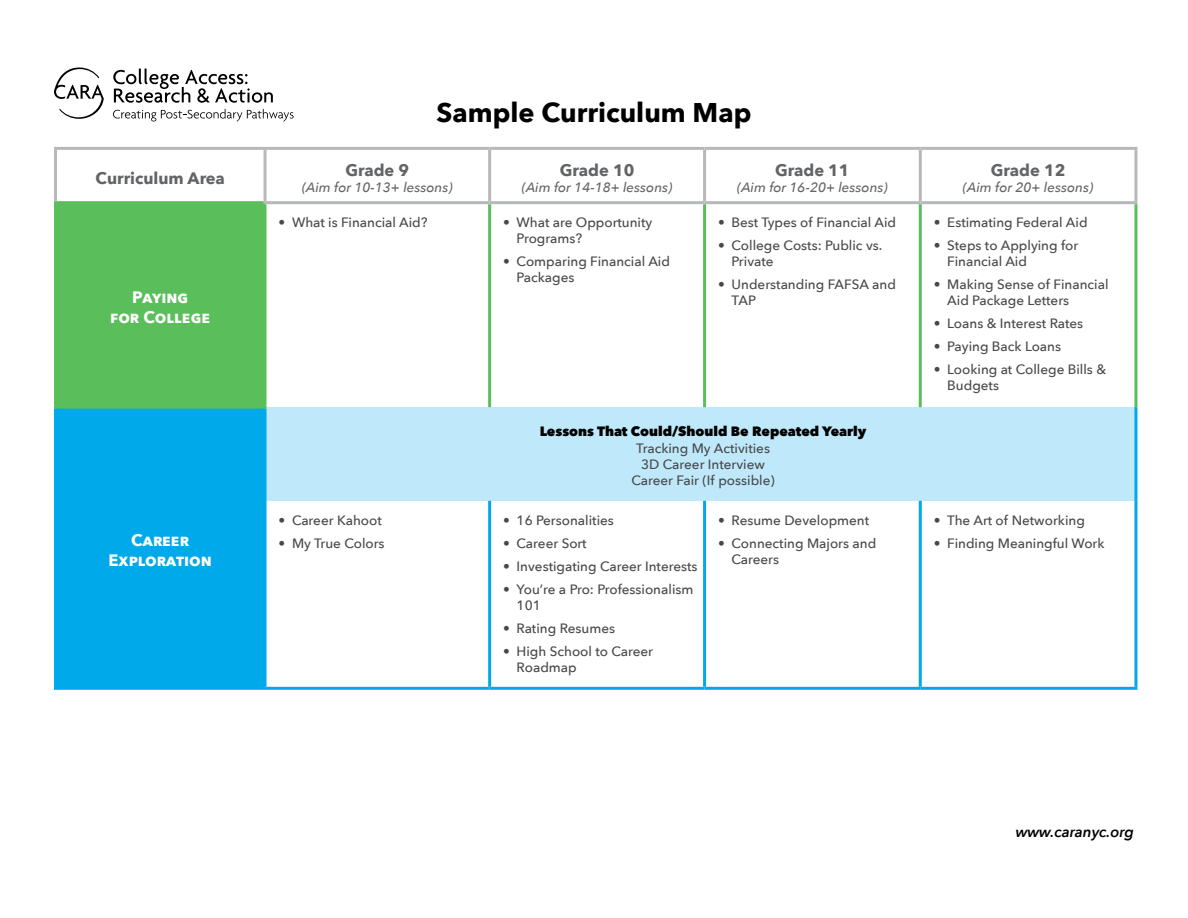
<style>
.page{position:relative;width:1188px;height:918px;background:#fff}
.page>*{position:absolute;margin:0;border:0;box-sizing:border-box;transform-origin:0 0}
.t1{font:700 27px "Avenir Next";color:#000}
.t2{font:700 16.5px "Avenir Next";color:#636466}
.t3{font:700 16.5px/19.8px "Avenir Next";color:#fff;text-align:center}
.t4{font:italic 600 15px "Avenir Next";color:#000}
.t5{font:500 13.5px/16.2px "Avenir Next";color:#48484a}
.t6{font:italic 500 13.5px "Avenir Next";color:#636466}
.t7{font:800 13.5px "Avenir Next";color:#000}
</style>
<div class="page">
<svg style="left:263px;top:150px;width:871px;height:537px"></svg>
<div style="left:56px;top:203px;width:209px;height:204px;background:#5abe5a"></div>
<div style="left:56px;top:407px;width:209px;height:281px;background:#00a9e9"></div>
<div style="left:265px;top:407px;width:871px;height:94px;background:#bfe9fa"></div>
<hr style="left:488px;top:204px;width:3px;height:203px;background:#5abe5a">
<hr style="left:703px;top:204px;width:3px;height:203px;background:#5abe5a">
<hr style="left:919px;top:204px;width:3px;height:203px;background:#5abe5a">
<hr style="left:1134px;top:204px;width:3px;height:203px;background:#5abe5a">
<hr style="left:54px;top:409px;width:3px;height:92px;background:#00a9e9">
<hr style="left:54px;top:501px;width:3px;height:186px;background:#00a9e9">
<hr style="left:54px;top:687px;width:211px;height:3px;background:#00a9e9">
<hr style="left:264px;top:409px;width:3px;height:92px;background:#00a9e9">
<hr style="left:1134px;top:407px;width:3px;height:94px;background:#00a9e9">
<hr style="left:264px;top:501px;width:3px;height:186px;background:#00a9e9">
<hr style="left:488px;top:501px;width:3px;height:186px;background:#00a9e9">
<hr style="left:703px;top:501px;width:3px;height:186px;background:#00a9e9">
<hr style="left:919px;top:501px;width:3px;height:186px;background:#00a9e9">
<hr style="left:1134px;top:501px;width:3px;height:186px;background:#00a9e9">
<hr style="left:265px;top:687px;width:225px;height:3px;background:#00a9e9">
<hr style="left:490px;top:687px;width:215px;height:3px;background:#00a9e9">
<hr style="left:705px;top:687px;width:215px;height:3px;background:#00a9e9">
<hr style="left:920px;top:687px;width:217px;height:3px;background:#00a9e9">
<hr style="left:54px;top:201px;width:210px;height:3px;background:#5abe5a">
<hr style="left:54px;top:204px;width:3px;height:202px;background:#5abe5a">
<hr style="left:264px;top:204px;width:3px;height:202px;background:#5abe5a">
<hr style="left:54px;top:406px;width:213px;height:3px;background:#5abe5a">
<hr style="left:54px;top:147px;width:211px;height:3px;background:#b6b8ba">
<hr style="left:54px;top:150px;width:3px;height:51px;background:#b6b8ba">
<hr style="left:265px;top:147px;width:225px;height:3px;background:#b6b8ba">
<hr style="left:264px;top:150px;width:3px;height:51px;background:#b6b8ba">
<hr style="left:490px;top:147px;width:215px;height:3px;background:#b6b8ba">
<hr style="left:488px;top:150px;width:3px;height:51px;background:#b6b8ba">
<hr style="left:705px;top:147px;width:215px;height:3px;background:#b6b8ba">
<hr style="left:703px;top:150px;width:3px;height:51px;background:#b6b8ba">
<hr style="left:920px;top:147px;width:217px;height:3px;background:#b6b8ba">
<hr style="left:919px;top:150px;width:3px;height:51px;background:#b6b8ba">
<hr style="left:1134px;top:150px;width:3px;height:51px;background:#b6b8ba">
<hr style="left:264px;top:201px;width:226px;height:3px;background:#b6b8ba">
<hr style="left:490px;top:201px;width:215px;height:3px;background:#b6b8ba">
<hr style="left:705px;top:201px;width:215px;height:3px;background:#b6b8ba">
<hr style="left:920px;top:201px;width:217px;height:3px;background:#b6b8ba">
<svg style="left:113px;top:69px;width:160px;height:34px"></svg>
<svg style="left:113px;top:109px;width:181px;height:13px"></svg>
<svg style="left:54px;top:68px;width:50px;height:51px"></svg>
<p class="t2" style="left:96px;top:164px;width:131px">Curriculum Area</p>
<p class="t3" style="left:110px;top:287px;width:101px">Paying<br>for College</p>
<p class="t3" style="left:109px;top:530px;width:105px">Career<br>Exploration</p>
<h1 class="t1" style="left:437px;top:89px;width:316px">Sample Curriculum Map</h1>
<p class="t2" style="left:345px;top:156px;width:65px">Grade 9</p>
<p class="t6" style="left:302px;top:176px;width:152px">(Aim for 10-13+ lessons)</p>
<p class="t2" style="left:560px;top:156px;width:76px">Grade 10</p>
<p class="t6" style="left:522px;top:176px;width:152px">(Aim for 14-18+ lessons)</p>
<p class="t2" style="left:775px;top:156px;width:76px">Grade 11</p>
<p class="t6" style="left:737px;top:176px;width:152px">(Aim for 16-20+ lessons)</p>
<p class="t5" style="left:279px;top:214px;width:151px">• What is Financial Aid?</p>
<p class="t5" style="left:517px;top:214px;width:137px;text-indent:-14px">• What are Opportunity<br>Programs?</p>
<p class="t5" style="left:517px;top:253px;width:155px;text-indent:-14px">• Comparing Financial Aid<br>Packages</p>
<p class="t5" style="left:718px;top:214px;width:180px">• Best Types of Financial Aid</p>
<p class="t5" style="left:732px;top:237px;width:152px;text-indent:-14px">• College Costs: Public vs.<br>Private</p>
<p class="t5" style="left:732px;top:276px;width:166px;text-indent:-14px">• Understanding FAFSA and<br>TAP</p>
<p class="t5" style="left:279px;top:512px;width:105px">• Career Kahoot</p>
<p class="t5" style="left:279px;top:535px;width:108px">• My True Colors</p>
<p class="t7" style="left:540px;top:423px;width:328px">Lessons That Could/Should Be Repeated Yearly</p>
<p class="t5" style="left:631px;top:439px;width:145px;text-align:center">Tracking My Activities<br>3D Career Interview<br>Career Fair (If possible)</p>
<p class="t5" style="left:503px;top:512px;width:112px">• 16 Personalities</p>
<p class="t5" style="left:503px;top:535px;width:85px">• Career Sort</p>
<p class="t5" style="left:503px;top:558px;width:196px">• Investigating Career Interests</p>
<p class="t5" style="left:517px;top:581px;width:178px;text-indent:-14px">• You’re a Pro: Professionalism<br>101</p>
<p class="t5" style="left:503px;top:620px;width:113px">• Rating Resumes</p>
<p class="t5" style="left:517px;top:643px;width:138px;text-indent:-14px">• High School to Career<br>Roadmap</p>
<p class="t5" style="left:718px;top:512px;width:153px">• Resume Development</p>
<p class="t5" style="left:732px;top:535px;width:146px;text-indent:-14px">• Connecting Majors and<br>Careers</p>
<p class="t2" style="left:991px;top:156px;width:76px">Grade 12</p>
<p class="t6" style="left:963px;top:176px;width:132px">(Aim for 20+ lessons)</p>
<p class="t5" style="left:934px;top:214px;width:155px">• Estimating Federal Aid</p>
<p class="t5" style="left:947px;top:237px;width:133px;text-indent:-14px">• Steps to Applying for<br>Financial Aid</p>
<p class="t5" style="left:947px;top:276px;width:163px;text-indent:-14px">• Making Sense of Financial<br>Aid Package Letters</p>
<p class="t5" style="left:934px;top:315px;width:151px">• Loans &amp; Interest Rates</p>
<p class="t5" style="left:934px;top:338px;width:129px">• Paying Back Loans</p>
<p class="t5" style="left:947px;top:361px;width:160px;text-indent:-14px">• Looking at College Bills &amp;<br>Budgets</p>
<p class="t5" style="left:934px;top:512px;width:153px">• The Art of Networking</p>
<p class="t5" style="left:934px;top:535px;width:172px">• Finding Meaningful Work</p>
<p class="t4" style="left:1016px;top:819px;width:120px">www.caranyc.org</p>
</div>
